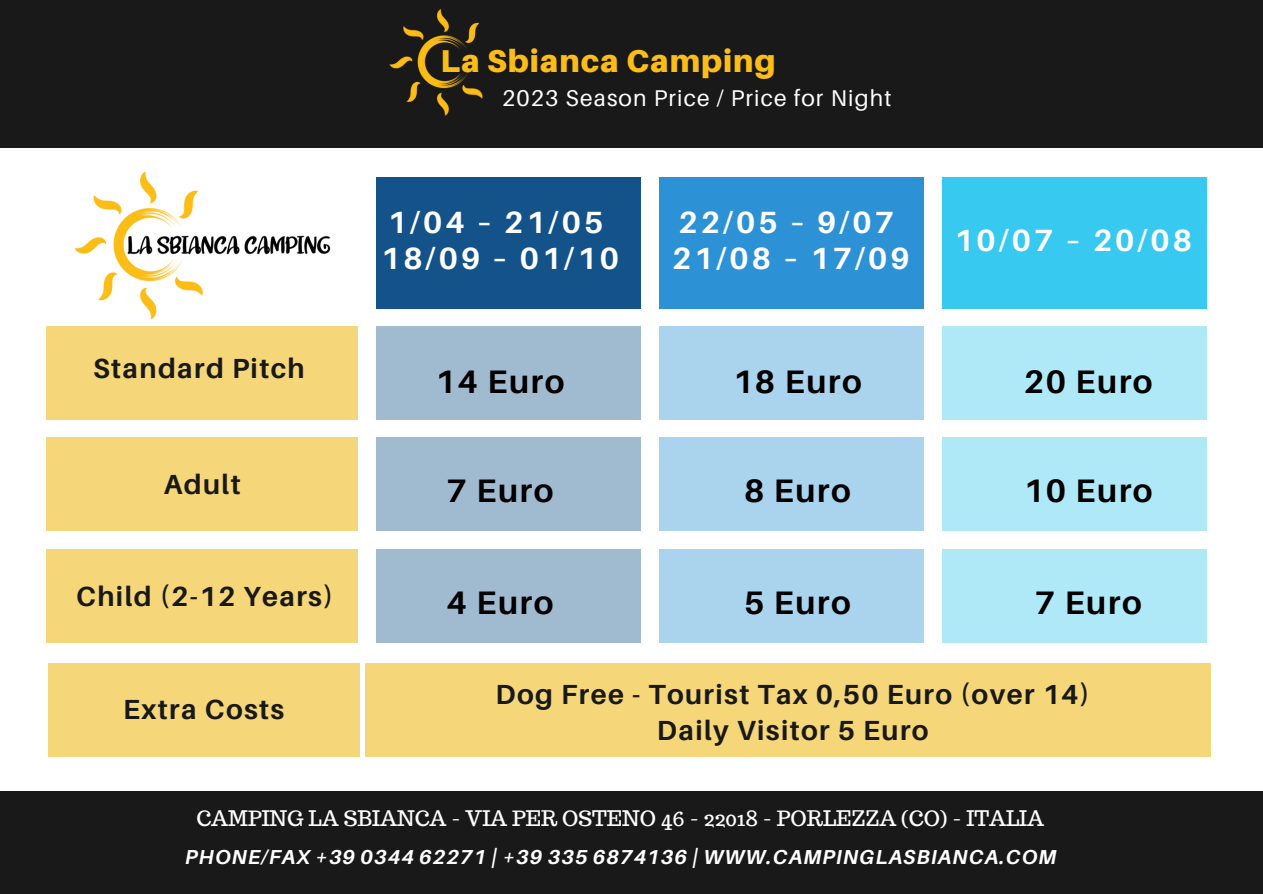
<style>
.page{position:relative;width:1263px;height:894px;background:#fff}
.page>*{position:absolute;margin:0;border:0;box-sizing:border-box;transform-origin:0 0}
.t1{font:700 32.55px "Aileron";letter-spacing:.05em;color:#000}
.t2{font:900 31.5px "Aileron";letter-spacing:.03em;color:#fcbd16}
.t3{font:700 30.75px/36.5px "Aileron";letter-spacing:.1em;color:#fff}
.t4{font:700 27.6px/35.4px "Aileron";letter-spacing:.05em;color:#191919;text-align:center}
.t5{font:22.8px "Aileron";letter-spacing:.05em;color:#fff}
.t6{font:21px "Trocchi";color:#fff}
.t7{font:italic 700 20.25px "Aileron";letter-spacing:.05em;color:#fff}
</style>
<div class="page">
<div style="left:0;top:0;width:1263px;height:147px;background:#191919"></div>
<div style="left:377px;top:177px;width:264px;height:132px;background:#13538a"></div>
<div style="left:47px;top:326px;width:311px;height:94px;background:#f5d77a"></div>
<div style="left:47px;top:437px;width:311px;height:93px;background:#f5d77a"></div>
<div style="left:377px;top:326px;width:264px;height:94px;background:#a0bad0"></div>
<div style="left:943px;top:326px;width:264px;height:94px;background:#afe9f8"></div>
<div style="left:660px;top:326px;width:264px;height:94px;background:#aad3ee"></div>
<div style="left:377px;top:437px;width:264px;height:93px;background:#a0bad0"></div>
<div style="left:943px;top:437px;width:264px;height:93px;background:#afe9f8"></div>
<div style="left:660px;top:437px;width:264px;height:93px;background:#aad3ee"></div>
<div style="left:377px;top:549px;width:264px;height:94px;background:#a0bad0"></div>
<div style="left:943px;top:549px;width:264px;height:94px;background:#afe9f8"></div>
<div style="left:660px;top:549px;width:264px;height:94px;background:#aad3ee"></div>
<div style="left:47px;top:549px;width:311px;height:94px;background:#f5d77a"></div>
<div style="left:660px;top:177px;width:264px;height:132px;background:#2c92d5"></div>
<div style="left:943px;top:177px;width:264px;height:132px;background:#37c9ef"></div>
<div style="left:48px;top:662px;width:312px;height:94px;background:#f5d77a"></div>
<div style="left:0;top:790px;width:1263px;height:103px;background:#191919"></div>
<div style="left:365px;top:662px;width:846px;height:94px;background:#f5d77a"></div>
<img style="left:56px;top:147px;width:295px;height:173px">
<img style="left:389px;top:9px;width:94px;height:107px">
<p class="t4" style="left:93px;top:350px;width:213px">Standard Pitch</p>
<p class="t4" style="left:164px;top:465px;width:78px">Adult</p>
<p class="t4" style="left:76px;top:578px;width:259px">Child (2-12 Years)</p>
<p class="t4" style="left:123px;top:691px;width:163px">Extra Costs</p>
<p class="t2" style="left:440px;top:42px;width:337px">La Sbianca Camping</p>
<p class="t5" style="left:502px;top:83px;width:391px">2023 Season Price / Price for Night</p>
<p class="t3" style="left:381px;top:203px;width:239px">1/04 – 21/05<br>18/09 – 01/10</p>
<p class="t3" style="left:672px;top:203px;width:239px;line-height:36px">22/05 – 9/07<br>21/08 – 17/09</p>
<p class="t1" style="left:436px;top:361px;width:130px">14 Euro</p>
<p class="t1" style="left:733px;top:361px;width:130px">18 Euro</p>
<p class="t1" style="left:447px;top:470px;width:108px">7 Euro</p>
<p class="t1" style="left:744px;top:470px;width:108px">8 Euro</p>
<p class="t1" style="left:447px;top:582px;width:108px">4 Euro</p>
<p class="t1" style="left:744px;top:582px;width:108px">5 Euro</p>
<p class="t3" style="left:954px;top:221px;width:239px">10/07 – 20/08</p>
<p class="t1" style="left:1024px;top:361px;width:130px">20 Euro</p>
<p class="t1" style="left:1024px;top:470px;width:130px">10 Euro</p>
<p class="t1" style="left:1035px;top:582px;width:108px">7 Euro</p>
<p class="t4" style="left:496px;top:676px;width:596px">Dog Free - Tourist Tax 0,50 Euro (over 14)<br>Daily Visitor 5 Euro</p>
<p class="t6" style="left:196px;top:804px;width:849px">CAMPING LA SBIANCA - VIA PER OSTENO 46 - 22018 - PORLEZZA (CO) - ITALIA</p>
<p class="t7" style="left:185px;top:843px;width:873px">PHONE/FAX +39 0344 62271 | +39 335 6874136 | WWW.CAMPINGLASBIANCA.COM</p>
</div>
